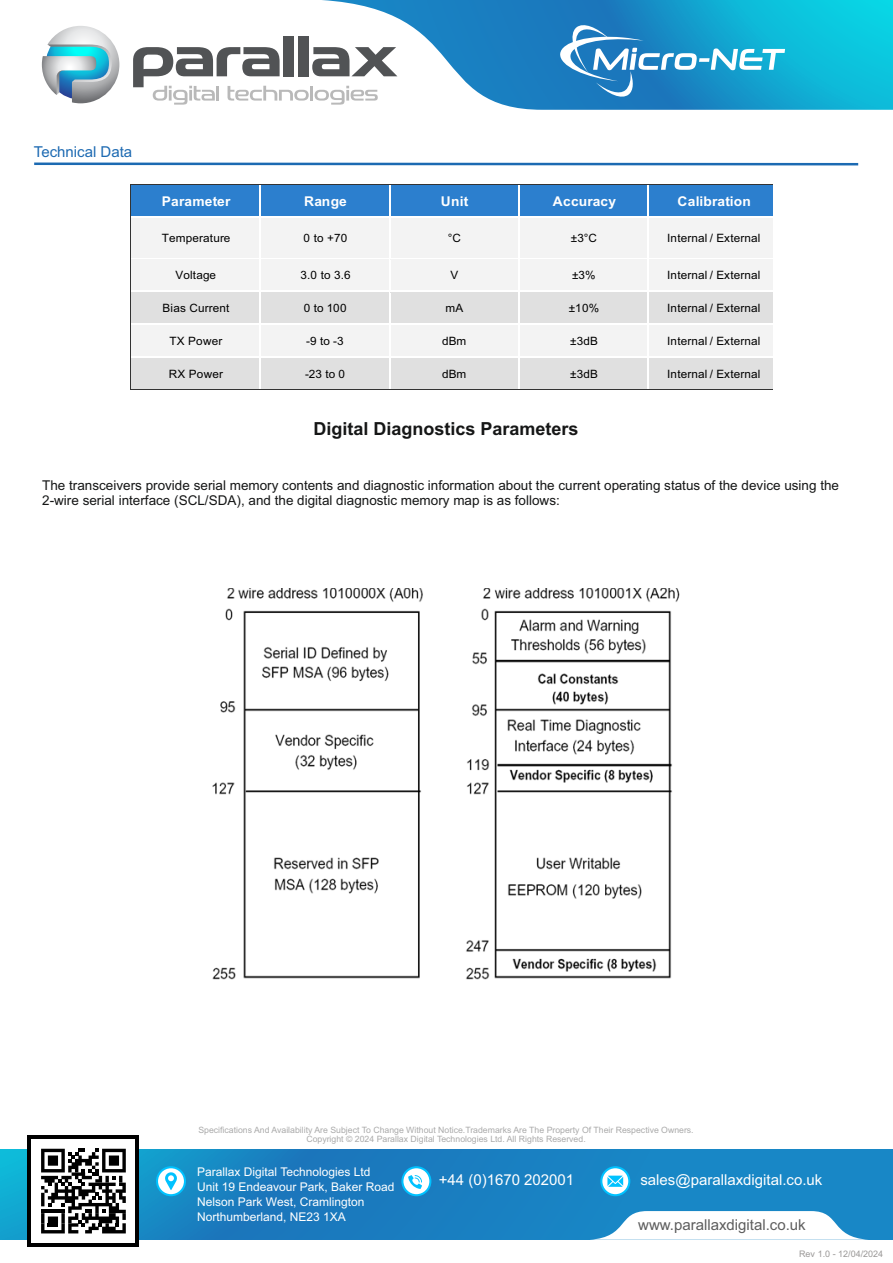
<style>
.page{position:relative;width:893px;height:1263px;background:#fff}
.page>*{position:absolute;margin:0;border:0;box-sizing:border-box;transform-origin:0 0}
.t1{font:700 18px "Arial";color:#151616}
.t2{font:15px "Arial";color:#fff}
.t3{font:15px "Arial";color:#5d5d5d}
.t4{font:15px "Arial";color:#1d6ab2}
.t5{font:13.5px/15.1px "Arial";color:#151616}
.t6{font:700 13.5px "Arial";letter-spacing:.015em;color:#fff}
.t7{font:12px/15.1px "Arial";color:#fff}
.t8{font:11.4px "Arial";letter-spacing:.015em;color:#000}
.t9{font:9px "Arial";color:#9a9897}
.t10{font:8.7px/9.8px "Arial";color:#aaa;text-align:center}
</style>
<div class="page">
<svg style="left:0;top:1150px;width:893px;height:90px;background:#1883c2"></svg>
<div style="left:28px;top:1135px;width:111px;height:112px;background:#000"></div>
<div style="left:32px;top:1139px;width:103px;height:104px;background:#fff"></div>
<svg style="left:41px;top:1149px;width:85px;height:84px"></svg>
<svg style="left:589px;top:1211px;width:280px;height:29px"></svg>
<svg style="left:156px;top:1166px;width:30px;height:30px"></svg>
<div style="left:158px;top:1168px;width:26px;height:26px;background:#fff;border-radius:50%"></div>
<svg style="left:165px;top:1172px;width:12px;height:18px"></svg>
<svg style="left:600px;top:1166px;width:30px;height:30px"></svg>
<div style="left:602px;top:1168px;width:26px;height:26px;background:#fff;border-radius:50%"></div>
<svg style="left:607px;top:1175px;width:16px;height:12px"></svg>
<svg style="left:401px;top:1166px;width:30px;height:30px"></svg>
<div style="left:403px;top:1168px;width:26px;height:26px;background:#fff;border-radius:50%"></div>
<svg style="left:408px;top:1175px;width:14px;height:14px"></svg>
<svg style="left:322px;top:0;width:571px;height:110px"></svg>
<div style="left:284px;top:36px;width:10px;height:40px;background:#515355"></div>
<div style="left:298px;top:36px;width:11px;height:40px;background:#515355"></div>
<svg style="left:133px;top:47px;width:264px;height:58px"></svg>
<svg style="left:42px;top:26px;width:77px;height:77px"></svg>
<hr style="left:34px;top:163px;width:824px;height:2px;background:#1c6ab2">
<svg style="left:559px;top:22px;width:226px;height:78px;background:#389ccd"></svg>
<img style="left:212px;top:589px;width:468px;height:390px">
<div style="left:131px;top:185px;width:128px;height:31px;background:#2c7fce"></div>
<div style="left:261px;top:185px;width:128px;height:31px;background:#2c7fce"></div>
<div style="left:390px;top:185px;width:128px;height:31px;background:#2c7fce"></div>
<div style="left:520px;top:185px;width:127px;height:31px;background:#2c7fce"></div>
<div style="left:649px;top:185px;width:123px;height:31px;background:#2c7fce"></div>
<hr style="left:131px;top:185px;width:128px;height:1px;background:#333">
<hr style="left:260px;top:185px;width:129px;height:1px;background:#333">
<hr style="left:389px;top:185px;width:129px;height:1px;background:#333">
<hr style="left:519px;top:185px;width:128px;height:1px;background:#333">
<hr style="left:648px;top:185px;width:124px;height:1px;background:#333">
<hr style="left:130px;top:185px;width:1px;height:31px;background:#333">
<hr style="left:259px;top:185px;width:2px;height:31px;background:#fff">
<hr style="left:389px;top:185px;width:1px;height:31px;background:#fff">
<hr style="left:518px;top:185px;width:2px;height:31px;background:#fff">
<hr style="left:647px;top:185px;width:2px;height:31px;background:#fff">
<div style="left:131px;top:218px;width:128px;height:40px;background:#f3f3f3"></div>
<div style="left:261px;top:218px;width:128px;height:40px;background:#f3f3f3"></div>
<div style="left:390px;top:218px;width:128px;height:40px;background:#f3f3f3"></div>
<div style="left:520px;top:218px;width:127px;height:40px;background:#f3f3f3"></div>
<div style="left:649px;top:218px;width:123px;height:40px;background:#f3f3f3"></div>
<hr style="left:130px;top:218px;width:1px;height:40px;background:#333">
<div style="left:131px;top:260px;width:128px;height:31px;background:#f3f3f3"></div>
<div style="left:261px;top:260px;width:128px;height:31px;background:#f3f3f3"></div>
<div style="left:390px;top:260px;width:128px;height:31px;background:#f3f3f3"></div>
<div style="left:520px;top:260px;width:127px;height:31px;background:#f3f3f3"></div>
<div style="left:649px;top:260px;width:123px;height:31px;background:#f3f3f3"></div>
<hr style="left:131px;top:259px;width:128px;height:1px;background:#f3f3f3">
<hr style="left:261px;top:259px;width:128px;height:1px;background:#f3f3f3">
<hr style="left:390px;top:259px;width:128px;height:1px;background:#f3f3f3">
<hr style="left:520px;top:259px;width:127px;height:1px;background:#f3f3f3">
<hr style="left:649px;top:259px;width:123px;height:1px;background:#f3f3f3">
<hr style="left:130px;top:260px;width:1px;height:31px;background:#333">
<div style="left:131px;top:293px;width:128px;height:30px;background:#e0e0e0"></div>
<div style="left:261px;top:293px;width:128px;height:30px;background:#e0e0e0"></div>
<div style="left:390px;top:293px;width:128px;height:30px;background:#e0e0e0"></div>
<div style="left:520px;top:293px;width:127px;height:30px;background:#e0e0e0"></div>
<div style="left:649px;top:293px;width:123px;height:30px;background:#e0e0e0"></div>
<hr style="left:131px;top:292px;width:128px;height:1px;background:#e0e0e0">
<hr style="left:261px;top:292px;width:128px;height:1px;background:#e0e0e0">
<hr style="left:390px;top:292px;width:128px;height:1px;background:#e0e0e0">
<hr style="left:520px;top:292px;width:127px;height:1px;background:#e0e0e0">
<hr style="left:649px;top:292px;width:123px;height:1px;background:#e0e0e0">
<hr style="left:130px;top:293px;width:1px;height:30px;background:#333">
<div style="left:131px;top:325px;width:128px;height:31px;background:#f3f3f3"></div>
<div style="left:261px;top:325px;width:128px;height:31px;background:#f3f3f3"></div>
<div style="left:390px;top:325px;width:128px;height:31px;background:#f3f3f3"></div>
<div style="left:520px;top:325px;width:127px;height:31px;background:#f3f3f3"></div>
<div style="left:649px;top:325px;width:123px;height:31px;background:#f3f3f3"></div>
<hr style="left:130px;top:325px;width:1px;height:31px;background:#333">
<div style="left:131px;top:358px;width:128px;height:31px;background:#e0e0e0"></div>
<div style="left:261px;top:358px;width:128px;height:31px;background:#e0e0e0"></div>
<div style="left:390px;top:358px;width:128px;height:31px;background:#e0e0e0"></div>
<div style="left:520px;top:358px;width:127px;height:31px;background:#e0e0e0"></div>
<div style="left:649px;top:358px;width:123px;height:31px;background:#e0e0e0"></div>
<hr style="left:130px;top:358px;width:1px;height:31px;background:#333">
<hr style="left:131px;top:389px;width:128px;height:1px;background:#333">
<hr style="left:260px;top:389px;width:129px;height:1px;background:#333">
<hr style="left:389px;top:389px;width:129px;height:1px;background:#333">
<hr style="left:519px;top:389px;width:128px;height:1px;background:#333">
<hr style="left:648px;top:389px;width:124px;height:1px;background:#333">
<p class="t4" style="left:34px;top:146px;width:100px">Technical Data</p>
<p class="t6" style="left:162px;top:196px;width:70px">Parameter</p>
<p class="t6" style="left:304px;top:196px;width:44px">Range</p>
<p class="t6" style="left:441px;top:196px;width:29px">Unit</p>
<p class="t6" style="left:553px;top:196px;width:65px">Accuracy</p>
<p class="t6" style="left:678px;top:196px;width:75px">Calibration</p>
<p class="t8" style="left:162px;top:234px;width:70px">Temperature</p>
<p class="t8" style="left:304px;top:234px;width:45px">0 to +70</p>
<p class="t8" style="left:448px;top:234px;width:15px">°C</p>
<p class="t8" style="left:571px;top:234px;width:28px">±3°C</p>
<p class="t8" style="left:667px;top:234px;width:95px">Internal / External</p>
<p class="t8" style="left:175px;top:271px;width:42px">Voltage</p>
<p class="t8" style="left:300px;top:271px;width:52px">3.0 to 3.6</p>
<p class="t8" style="left:450px;top:271px;width:9px">V</p>
<p class="t8" style="left:572px;top:271px;width:25px">±3%</p>
<p class="t8" style="left:667px;top:271px;width:95px">Internal / External</p>
<p class="t8" style="left:163px;top:304px;width:68px">Bias Current</p>
<p class="t8" style="left:304px;top:304px;width:44px">0 to 100</p>
<p class="t8" style="left:445px;top:304px;width:19px">mA</p>
<p class="t8" style="left:569px;top:304px;width:32px">±10%</p>
<p class="t8" style="left:667px;top:304px;width:95px">Internal / External</p>
<p class="t8" style="left:170px;top:337px;width:54px">TX Power</p>
<p class="t8" style="left:306px;top:337px;width:39px">-9 to -3</p>
<p class="t8" style="left:442px;top:337px;width:26px">dBm</p>
<p class="t8" style="left:570px;top:337px;width:29px">±3dB</p>
<p class="t8" style="left:667px;top:337px;width:95px">Internal / External</p>
<p class="t8" style="left:169px;top:370px;width:56px">RX Power</p>
<p class="t8" style="left:305px;top:370px;width:41px">-23 to 0</p>
<p class="t8" style="left:442px;top:370px;width:26px">dBm</p>
<p class="t8" style="left:570px;top:370px;width:29px">±3dB</p>
<p class="t8" style="left:667px;top:370px;width:95px">Internal / External</p>
<h1 class="t1" style="left:313px;top:422px;width:267px">Digital Diagnostics Parameters</h1>
<p class="t5" style="left:42px;top:479px;width:798px">The transceivers provide serial memory contents and diagnostic information about the current operating status of the device using the<br>2-wire serial interface (SCL/SDA), and the digital diagnostic memory map is as follows:</p>
<p class="t10" style="left:198px;top:1125px;width:497px">Specifications And Availability Are Subject To Change Without Notice.Trademarks Are The Property Of Their Respective Owners.<br>Copyright © 2024 Parallax Digital Technologies Ltd. All Rights Reserved.</p>
<p class="t7" style="left:197px;top:1165px;width:199px">Parallax Digital Technologies Ltd<br>Unit 19 Endeavour Park, Baker Road<br>Nelson Park West, Cramlington<br>Northumberland, NE23 1XA</p>
<p class="t2" style="left:439px;top:1174px;width:137px">+44 (0)1670 202001</p>
<p class="t2" style="left:640px;top:1174px;width:183px">sales@parallaxdigital.co.uk</p>
<p class="t3" style="left:638px;top:1219px;width:169px">www.parallaxdigital.co.uk</p>
<p class="t9" style="left:799px;top:1250px;width:86px">Rev 1.0 - 12/04/2024</p>
</div>
